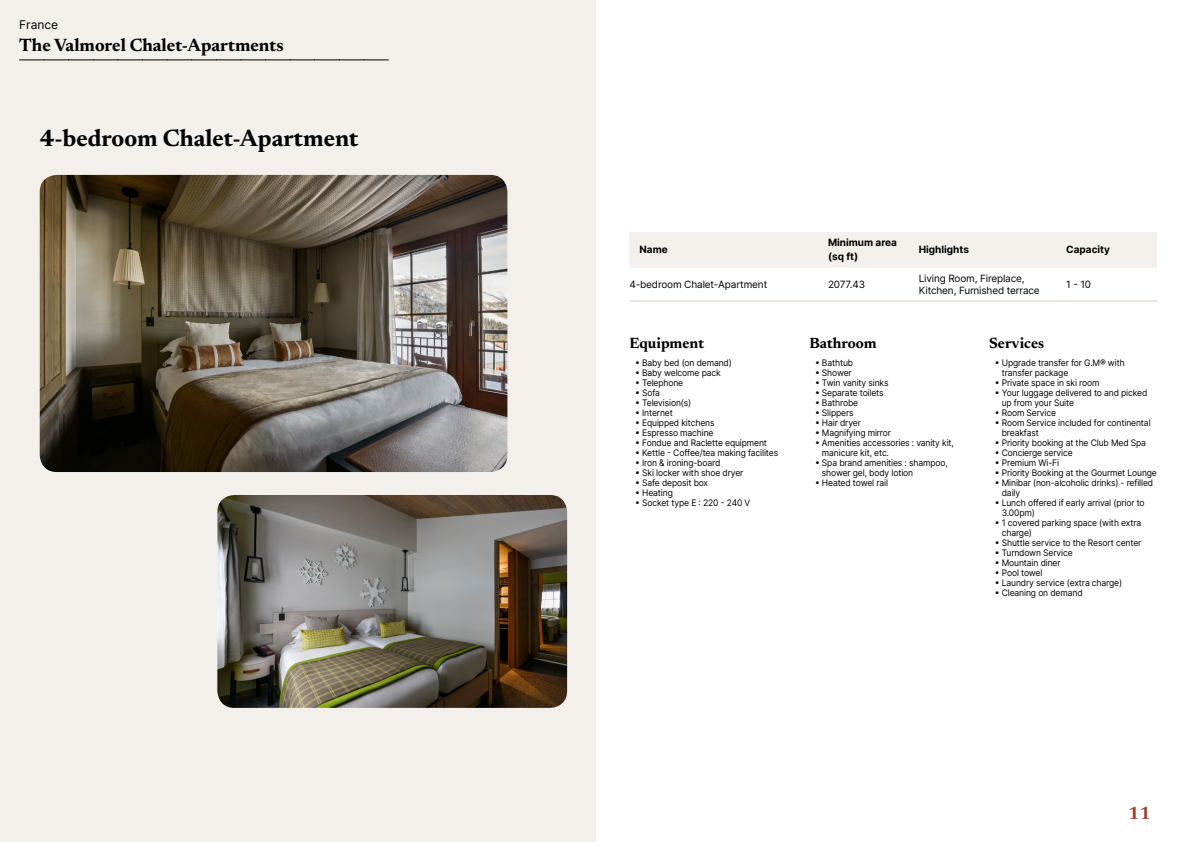
<style>
.page{position:relative;width:1191px;height:842px;background:#fff}
.page>*{position:absolute;margin:0;border:0;box-sizing:border-box;transform-origin:0 0}
.t1{font:700 24px "Newsreader 24 pt";color:#000}
.t2{font:700 18px "Newsreader 24 pt";color:#000}
.t3{font:700 18px "Newsreader 24 pt";color:#9d432c}
.t4{font:700 15px "Newsreader 24 pt";color:#000}
.t5{font:12px "Inter";color:#000}
.t6{font:10px/12px "Inter";letter-spacing:-.015em;color:#000}
.t7{font:700 10px/14px "Inter";color:#000}
.t8{font:9px/10px "Inter";letter-spacing:-.015em;color:#000;scale:.95 1}
</style>
<div class="page">
<div style="left:0;top:0;width:595px;height:842px;background:#f3f0ec"></div>
<img style="left:40px;top:175px;width:467px;height:297px">
<img style="left:217px;top:495px;width:350px;height:213px">
<svg style="left:20px;top:60px;width:368px;height:1px"></svg>
<div style="left:630px;top:232px;width:527px;height:36px;background:#f3f0ec"></div>
<hr style="left:629px;top:300px;width:199px;height:1px;background:#d7cdc1">
<hr style="left:828px;top:300px;width:90px;height:1px;background:#d7cdc1">
<hr style="left:918px;top:300px;width:148px;height:1px;background:#d7cdc1">
<hr style="left:1066px;top:300px;width:91px;height:1px;background:#d7cdc1">
<h3 class="t5" style="left:19px;top:15px;width:40px">France</h3>
<h2 class="t2" style="left:19px;top:32px;width:266px">The Valmorel Chalet-Apartments</h2>
<h1 class="t1" style="left:40px;top:121px;width:320px">4-bedroom Chalet-Apartment</h1>
<p class="t7" style="left:639px;top:243px;width:30px">Name</p>
<p class="t7" style="left:828px;top:236px;width:70px">Minimum area (sq ft)</p>
<p class="t7" style="left:918px;top:243px;width:52px">Highlights</p>
<p class="t7" style="left:1066px;top:243px;width:45px">Capacity</p>
<p class="t6" style="left:629px;top:278px;width:139px">4-bedroom Chalet-Apartment</p>
<p class="t6" style="left:828px;top:278px;width:39px">2077.43</p>
<p class="t6" style="left:918px;top:272px;width:122px">Living Room, Fireplace,<br>Kitchen, Furnished terrace</p>
<p class="t6" style="left:1066px;top:278px;width:26px">1 - 10</p>
<h3 class="t4" style="left:629px;top:332px;width:76px">Equipment</h3>
<p class="t8" style="left:635px;top:358px;width:103px">• Baby bed (on demand)</p>
<p class="t8" style="left:635px;top:368px;width:92px">• Baby welcome pack</p>
<p class="t8" style="left:635px;top:378px;width:52px">• Telephone</p>
<p class="t8" style="left:635px;top:388px;width:28px">• Sofa</p>
<p class="t8" style="left:635px;top:398px;width:61px">• Television(s)</p>
<p class="t8" style="left:635px;top:408px;width:41px">• Internet</p>
<p class="t8" style="left:635px;top:418px;width:85px">• Equipped kitchens</p>
<p class="t8" style="left:635px;top:428px;width:84px">• Espresso machine</p>
<p class="t8" style="left:635px;top:438px;width:140px">• Fondue and Raclette equipment</p>
<p class="t8" style="left:635px;top:448px;width:152px">• Kettle - Coffee/tea making facilites</p>
<p class="t8" style="left:635px;top:458px;width:91px">• Iron &amp; ironing-board</p>
<p class="t8" style="left:635px;top:468px;width:115px">• Ski locker with shoe dryer</p>
<p class="t8" style="left:635px;top:478px;width:78px">• Safe deposit box</p>
<p class="t8" style="left:635px;top:488px;width:41px">• Heating</p>
<p class="t8" style="left:635px;top:498px;width:123px">• Socket type E : 220 - 240 V</p>
<h3 class="t4" style="left:809px;top:332px;width:69px">Bathroom</h3>
<p class="t8" style="left:815px;top:358px;width:42px">• Bathtub</p>
<p class="t8" style="left:815px;top:368px;width:40px">• Shower</p>
<p class="t8" style="left:815px;top:378px;width:79px">• Twin vanity sinks</p>
<p class="t8" style="left:815px;top:388px;width:74px">• Separate toilets</p>
<p class="t8" style="left:815px;top:398px;width:47px">• Bathrobe</p>
<p class="t8" style="left:815px;top:408px;width:42px">• Slippers</p>
<p class="t8" style="left:815px;top:418px;width:50px">• Hair dryer</p>
<p class="t8" style="left:815px;top:428px;width:82px">• Magnifying mirror</p>
<p class="t8" style="left:822px;top:438px;width:140px;text-indent:-7px">• Amenities accessories : vanity kit, manicure kit, etc.</p>
<p class="t8" style="left:822px;top:458px;width:134px;text-indent:-7px">• Spa brand amenities : shampoo, shower gel, body lotion</p>
<p class="t8" style="left:815px;top:478px;width:78px">• Heated towel rail</p>
<h3 class="t4" style="left:989px;top:332px;width:57px">Services</h3>
<p class="t8" style="left:1001px;top:358px;width:131px;text-indent:-7px">• Upgrade transfer for G.M® with transfer package</p>
<p class="t8" style="left:994px;top:378px;width:112px">• Private space in ski room</p>
<p class="t8" style="left:1001px;top:388px;width:155px;text-indent:-7px">• Your luggage delivered to and picked up from your Suite</p>
<p class="t8" style="left:994px;top:408px;width:66px">• Room Service</p>
<p class="t8" style="left:1001px;top:418px;width:158px;text-indent:-7px">• Room Service included for continental breakfast</p>
<p class="t8" style="left:994px;top:438px;width:161px">• Priority booking at the Club Med Spa</p>
<p class="t8" style="left:994px;top:448px;width:84px">• Concierge service</p>
<p class="t8" style="left:994px;top:458px;width:69px">• Premium Wi-Fi</p>
<p class="t8" style="left:994px;top:468px;width:172px">• Priority Booking at the Gourmet Lounge</p>
<p class="t8" style="left:1001px;top:478px;width:161px;text-indent:-7px">• Minibar (non-alcoholic drinks) - refilled daily</p>
<p class="t8" style="left:1001px;top:498px;width:152px;text-indent:-7px">• Lunch offered if early arrival (prior to<br>3.00pm)</p>
<p class="t8" style="left:1001px;top:518px;width:148px;text-indent:-7px">• 1 covered parking space (with extra charge)</p>
<p class="t8" style="left:994px;top:538px;width:156px">• Shuttle service to the Resort center</p>
<p class="t8" style="left:994px;top:548px;width:84px">• Turndown Service</p>
<p class="t8" style="left:994px;top:558px;width:71px">• Mountain diner</p>
<p class="t8" style="left:994px;top:568px;width:52px">• Pool towel</p>
<p class="t8" style="left:994px;top:578px;width:136px">• Laundry service (extra charge)</p>
<p class="t8" style="left:994px;top:588px;width:94px">• Cleaning on demand</p>
<h2 class="t3" style="left:1128px;top:800px;width:24px">11</h2>
</div>
